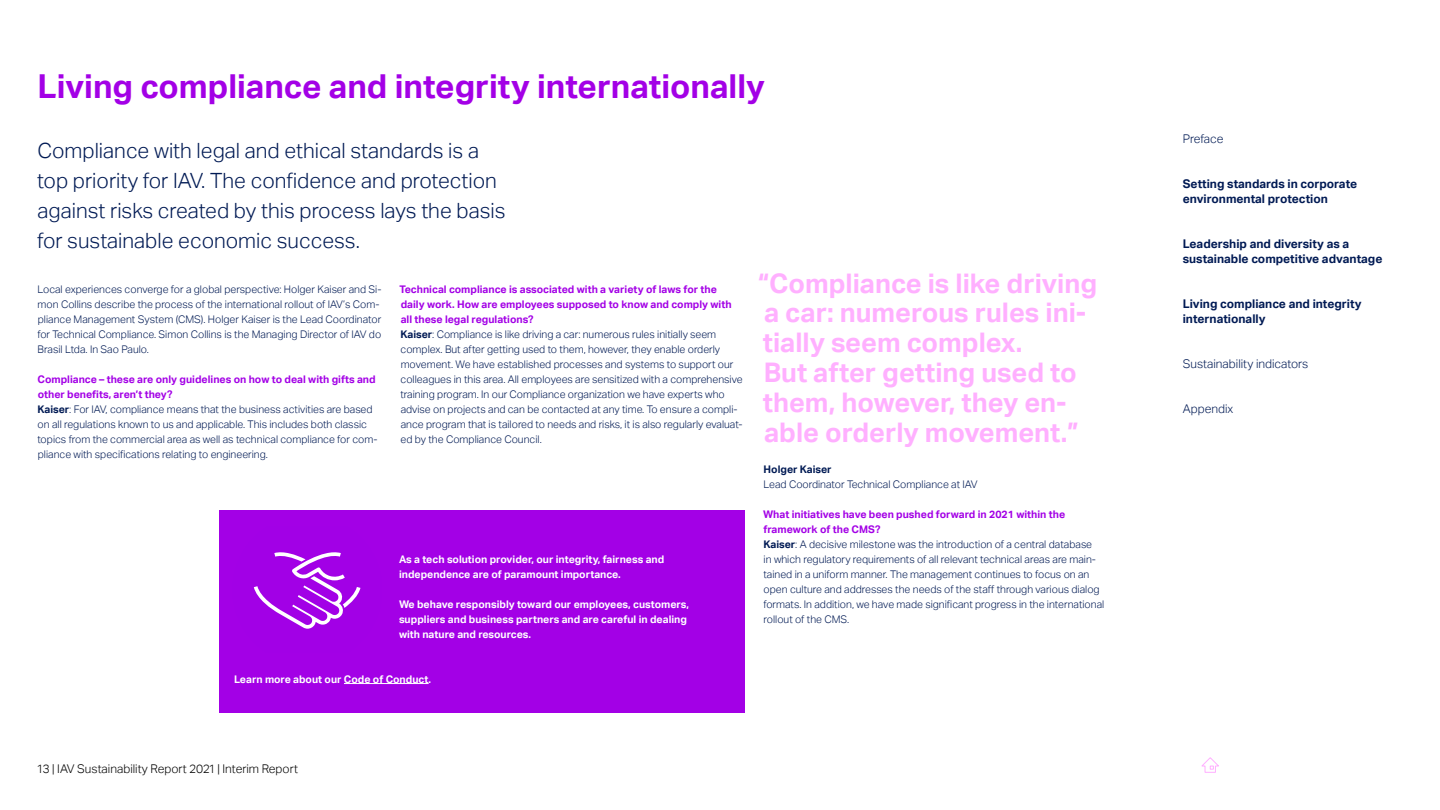
<style>
.page{position:relative;width:1440px;height:810px;background:#fff}
.page>*{position:absolute;margin:0;border:0;box-sizing:border-box;transform-origin:0 0}
.t1{font:700 33px "Aktiv Grotesk";color:#a300e6}
.t2{font:700 27px/30px "Aktiv Grotesk";color:#ffb0ff}
.t3{font:300 21px/30px "Aktiv Grotesk";color:#001a54}
.t4{font:700 12px/15px "Aktiv Grotesk";color:#001a54}
.t5{font:300 12px "Aktiv Grotesk";color:#000}
.t6{font:300 12px "Aktiv Grotesk";color:#001a54}
.t7{font:300 10.5px/15px "Aktiv Grotesk";color:#001a54}
.t8{font:700 10.5px/15px "Aktiv Grotesk";color:#fff}
.t9{font:700 10.5px "Aktiv Grotesk";color:#001a54}
.s1{font-weight:700;color:#a300e6}
.s2{font-weight:700}
</style>
<div class="page">
<div style="left:219px;top:510px;width:526px;height:202px;background:#a300e6"></div>
<hr style="left:344px;top:683px;width:85px;height:1px;background:#fff">
<svg style="left:253px;top:552px;width:108px;height:77px"></svg>
<svg style="left:1201px;top:757px;width:18px;height:16px"></svg>
<h1 class="t1" style="left:38px;top:67px;width:729px">Living compliance and integrity internationally</h1>
<h3 class="t3" style="left:37px;top:135px;width:470px">Compliance with legal and ethical standards is a top priority for IAV. The confidence and protection against risks created by this process lays the basis for sustainable economic success.</h3>
<p class="t7" style="left:37px;top:281px;width:346px">Local experiences converge for a global perspective: Holger Kaiser and Si&shy;mon Collins describe the process of the international rollout of IAV’s Com&shy;pliance Management System (CMS). Holger Kaiser is the Lead Coordinator for Technical Compliance. Simon Collins is the Managing Director of IAV do Brasil Ltda. In Sao Paulo.</p>
<p class="t7" style="left:37px;top:371px;width:342px"><span class="s1">Compliance – these are only guidelines on how to deal with gifts and other benefits, aren’t they?<br></span><span class="s2">Kaiser</span>: For IAV, compliance means that the business activities are based on all regulations known to us and applicable. This includes both classic topics from the commercial area as well as technical compliance for com&shy;pliance with specifications relating to engineering.</p>
<p class="t7" style="left:399px;top:281px;width:345px"><span class="s1">Technical compliance is associated with a variety of laws for the daily work. How are employees supposed to know and comply with all these legal regulations?<br></span><span class="s2">Kaiser</span>: Compliance is like driving a car: numerous rules initially seem complex. But after getting used to them, however, they enable orderly movement. We have established processes and systems to support our colleagues in this area. All employees are sensitized with a comprehensive training program. In our Compliance organization we have experts who advise on projects and can be contacted at any time. To ensure a compli&shy;ance program that is tailored to needs and risks, it is also regularly evaluat&shy;ed by the Compliance Council.</p>
<p class="t8" style="left:399px;top:551px;width:267px">As a tech solution provider, our integrity, fairness and independence are of paramount importance.</p>
<p class="t8" style="left:399px;top:596px;width:292px">We behave responsibly toward our employees, customers, suppliers and business partners and are careful in dealing with nature and resources.</p>
<p class="t8" style="left:234px;top:671px;width:199px">Learn more about our Code of Conduct.</p>
<h2 class="t2" style="left:758px;top:268px;width:341px">“Compliance is like driving a car: numerous rules ini&shy;tially seem complex.<br>But after getting used to them, however, they en&shy;able orderly movement.”</h2>
<p class="t9" style="left:764px;top:463px;width:70px">Holger Kaiser</p>
<p class="t7" style="left:764px;top:476px;width:216px">Lead Coordinator Technical Compliance at IAV</p>
<p class="t7" style="left:763px;top:506px;width:343px"><span class="s1">What initiatives have been pushed forward in 2021 within the framework of the CMS?<br></span><span class="s2">Kaiser</span>: A decisive milestone was the introduction of a central database<br>in which regulatory requirements of all relevant technical areas are main&shy;tained in a uniform manner. The management continues to focus on an open culture and addresses the needs of the staff through various dialog formats. In addition, we have made significant progress in the international rollout of the CMS.</p>
<p class="t5" style="left:38px;top:761px;width:262px">13 | IAV Sustainability Report 2021 | Interim Report</p>
<p class="t6" style="left:1183px;top:131px;width:42px">Preface</p>
<p class="t4" style="left:1183px;top:176px;width:176px">Setting standards in corporate environmental protection</p>
<p class="t4" style="left:1183px;top:236px;width:201px">Leadership and diversity as a sustainable competitive advantage</p>
<p class="t4" style="left:1183px;top:296px;width:181px">Living compliance and integrity internationally</p>
<p class="t6" style="left:1183px;top:356px;width:127px">Sustainability indicators</p>
<p class="t6" style="left:1183px;top:401px;width:52px">Appendix</p>
</div>
